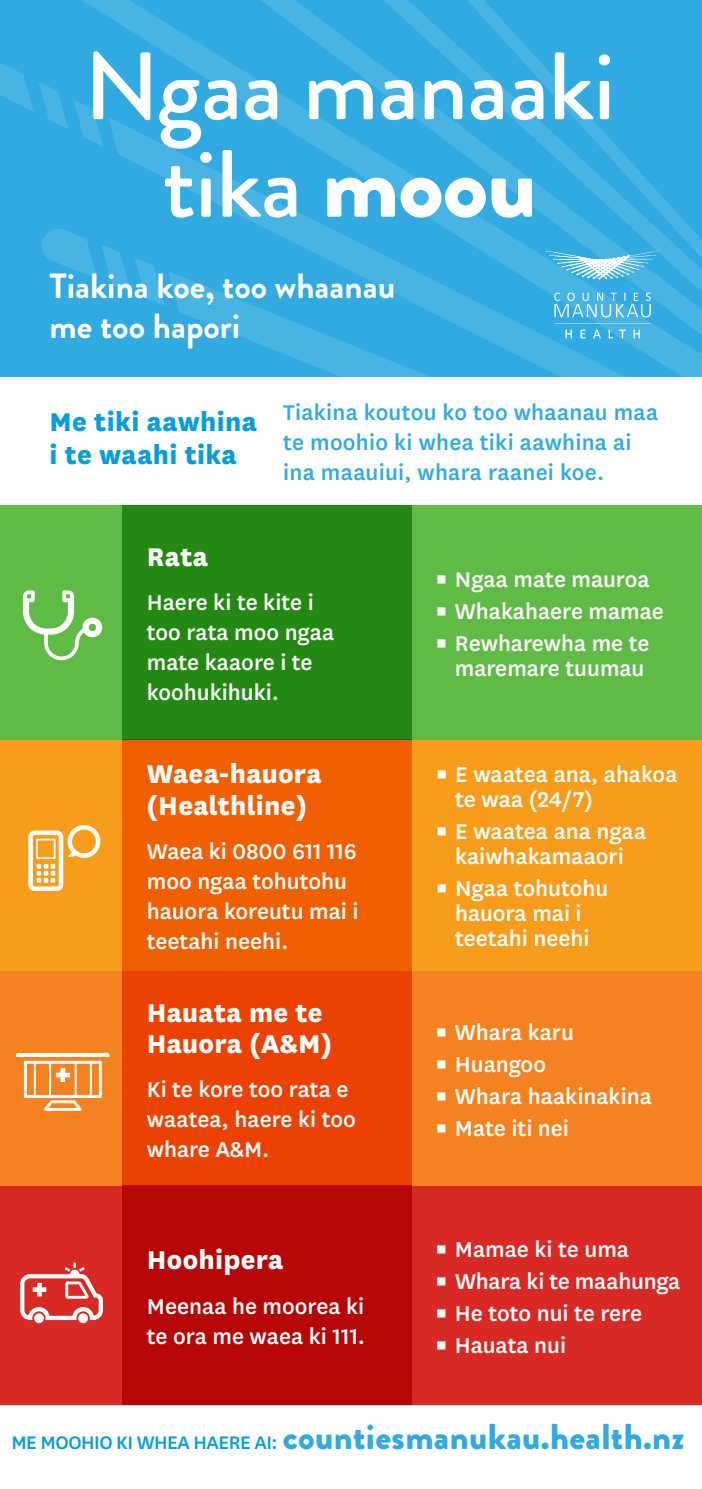
<style>
.page{position:relative;width:702px;height:1489px;background:#fff}
.page>*{position:absolute;margin:0;border:0;box-sizing:border-box;transform-origin:0 0}
.Title__38_37{font:500 95.25px/97.5px "Brandon Grotesque";letter-spacing:-.01em;color:#fff;text-align:center}
.Website__14_3_13_3{font:900 36px "Brandon Grotesque";letter-spacing:.01em;color:#30aae1}
.Tagline__14_16{font:700 35px/40px "Brandon Grotesque";color:#fff}
.Head_1__12_12_5{font:800 30px/31.2px "National";letter-spacing:.01em;color:#fff}
.Get_help__12_13{font:800 30px/32.5px "National";letter-spacing:.01em;color:#069ddc}
.Body_1__10_12{font:500 25px/30px "National";color:#fff}
.Take_care__10_12{font:500 25px/30px "National";letter-spacing:.01em;color:#30aae1}
.Footer_1__8_5_7_6{font:500 21.25px "National";letter-spacing:-.025em;color:#069ddc}
.s1{font-weight:900}
.s2{font-weight:600}
</style>
<div class="page">
<svg style="left:0;top:63px;width:24px;height:84px;background:#39ade2"></svg>
<svg style="left:24px;top:0;width:678px;height:377px;background:#36ace1"></svg>
<div style="left:0;top:739px;width:702px;height:231px;background:#f89c1c"></div>
<div style="left:0;top:1185px;width:702px;height:219px;background:#d82924"></div>
<div style="left:0;top:970px;width:702px;height:215px;background:#f58220"></div>
<div style="left:0;top:505px;width:702px;height:234px;background:#60bb46"></div>
<div style="left:123px;top:739px;width:289px;height:231px;background:#f15f03"></div>
<div style="left:123px;top:1185px;width:289px;height:219px;background:#b60605"></div>
<div style="left:123px;top:970px;width:289px;height:215px;background:#eb4204"></div>
<div style="left:123px;top:505px;width:289px;height:234px;background:#248913"></div>
<svg style="left:554px;top:292px;width:96px;height:25px;background:#61bee7"></svg>
<svg style="left:554px;top:323px;width:97px;height:15px"></svg>
<svg style="left:546px;top:250px;width:113px;height:29px;background:#70c4e9"></svg>
<svg style="left:0;top:1405px;width:702px;height:1px"></svg>
<svg style="left:23px;top:590px;width:79px;height:70px"></svg>
<div style="left:34px;top:1313px;width:10px;height:9px;background:#fff;border-radius:50%"></div>
<div style="left:78px;top:1313px;width:10px;height:9px;background:#fff;border-radius:50%"></div>
<svg style="left:20px;top:1262px;width:83px;height:58px"></svg>
<svg style="left:16px;top:1052px;width:94px;height:5px"></svg>
<svg style="left:24px;top:1060px;width:78px;height:50px"></svg>
<svg style="left:28px;top:825px;width:72px;height:66px"></svg>
<p class="Title__38_37" style="left:84px;top:39px;width:533px">Ngaa manaaki tika <span class="s1">moou</span></p>
<p class="Tagline__14_16" style="left:50px;top:267px;width:347px">Tiakina koe, too whaanau me too hapori</p>
<p class="Get_help__12_13" style="left:50px;top:403px;width:209px">Me tiki aawhina i te waahi tika</p>
<p class="Take_care__10_12" style="left:283px;top:396px;width:377px">Tiakina koutou ko too whaanau maa te moohio ki whea tiki aawhina ai ina maauiui, whara raanei koe.</p>
<p class="Head_1__12_12_5" style="left:147px;top:539px;width:63px">Rata</p>
<p class="Body_1__10_12" style="left:147px;top:586px;width:189px">Haere ki te kite i too rata moo ngaa mate kaaore i te koohukihuki.</p>
<p class="Head_1__12_12_5" style="left:147px;top:756px;width:176px">Waea-hauora (Healthline)</p>
<p class="Body_1__10_12" style="left:147px;top:834px;width:213px">Waea ki 0800 611 116 moo ngaa tohutohu hauora koreutu mai i teetahi neehi.</p>
<p class="Head_1__12_12_5" style="left:147px;top:994px;width:186px">Hauata me te<br>Hauora (A&amp;M)</p>
<p class="Body_1__10_12" style="left:147px;top:1073px;width:210px">Ki te kore too rata e waatea, haere ki too whare A&amp;M.</p>
<p class="Head_1__12_12_5" style="left:147px;top:1242px;width:138px">Hoohipera</p>
<p class="Body_1__10_12" style="left:147px;top:1289px;width:219px">Meenaa he moorea ki te ora me waea ki 111.</p>
<p class="Body_1__10_12" style="left:435px;top:562px;width:215px"><span class="s2">▪</span> Ngaa mate mauroa</p>
<p class="Body_1__10_12" style="left:435px;top:594px;width:230px"><span class="s2">▪</span> Whakahaere mamae</p>
<p class="Body_1__10_12" style="left:435px;top:629px;width:216px;line-height:25px;text-align:center"><span class="s2">▪</span> Rewharewha me te maremare tuumau</p>
<p class="Body_1__10_12" style="left:455px;top:760px;width:224px;line-height:25px;text-indent:-19px"><span class="s2">▪</span> E waatea ana, ahakoa te waa (24/7)</p>
<p class="Body_1__10_12" style="left:435px;top:817px;width:212px;line-height:25px;text-align:center"><span class="s2">▪</span> E waatea ana ngaa kaiwhakamaaori</p>
<p class="Body_1__10_12" style="left:435px;top:874px;width:174px;line-height:25px;text-align:center"><span class="s2">▪</span> Ngaa tohutohu hauora mai i teetahi neehi</p>
<p class="Body_1__10_12" style="left:435px;top:1015px;width:140px"><span class="s2">▪</span> Whara karu</p>
<p class="Body_1__10_12" style="left:435px;top:1047px;width:112px"><span class="s2">▪</span> Huangoo</p>
<p class="Body_1__10_12" style="left:435px;top:1079px;width:218px"><span class="s2">▪</span> Whara haakinakina</p>
<p class="Body_1__10_12" style="left:435px;top:1111px;width:135px"><span class="s2">▪</span> Mate iti nei</p>
<p class="Body_1__10_12" style="left:435px;top:1232px;width:195px"><span class="s2">▪</span> Mamae ki te uma</p>
<p class="Body_1__10_12" style="left:435px;top:1264px;width:246px"><span class="s2">▪</span> Whara ki te maahunga</p>
<p class="Body_1__10_12" style="left:435px;top:1296px;width:208px"><span class="s2">▪</span> He toto nui te rere</p>
<p class="Body_1__10_12" style="left:435px;top:1328px;width:132px"><span class="s2">▪</span> Hauata nui</p>
<p class="Website__14_3_13_3" style="left:283px;top:1410px;width:403px">countiesmanukau.health.nz</p>
<p class="Footer_1__8_5_7_6" style="left:11px;top:1427px;width:268px">ME MOOHIO KI WHEA HAERE AI:</p>
</div>
